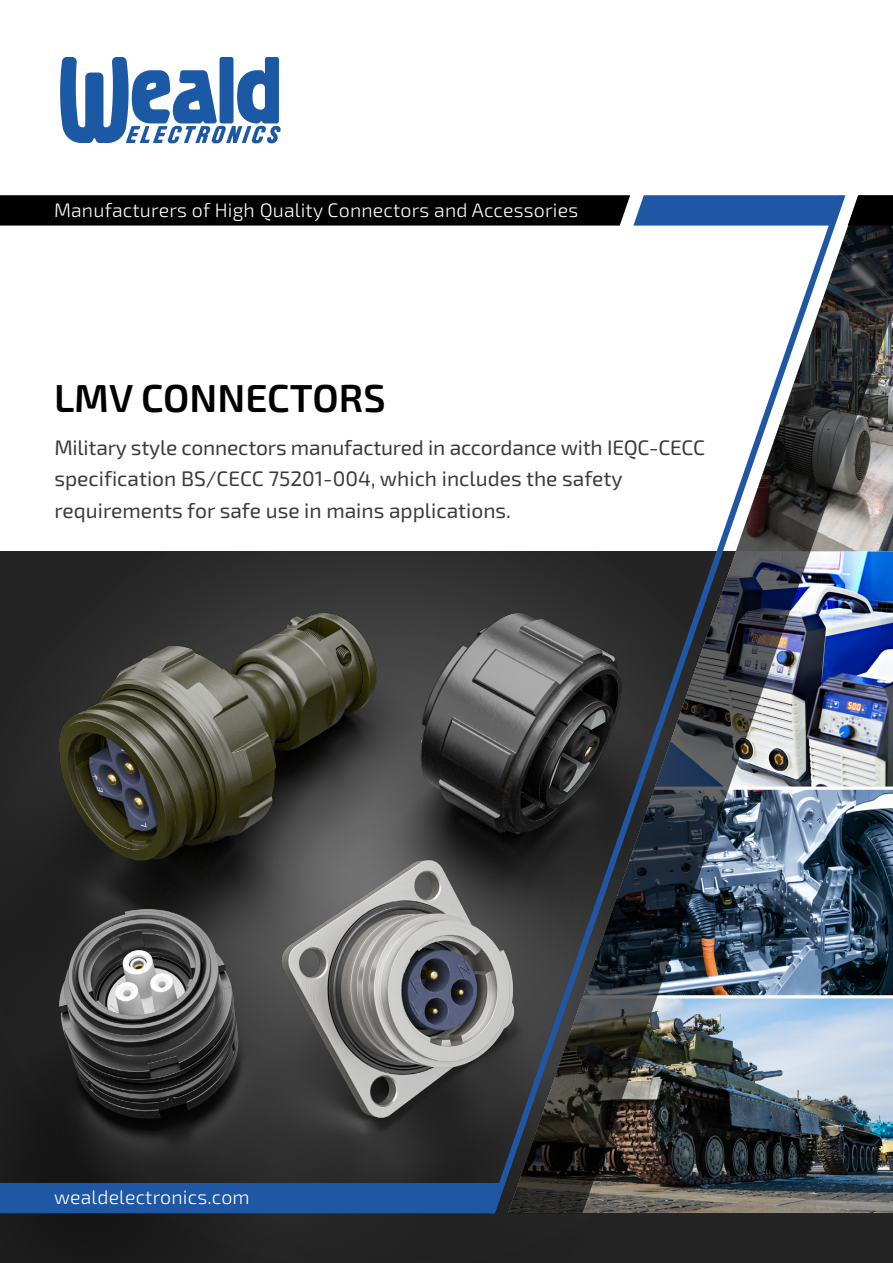
<style>
.page{position:relative;width:893px;height:1263px;background:#fff}
.page>*{position:absolute;margin:0;border:0;box-sizing:border-box;transform-origin:0 0}
.t1{font:600 39px "Exo 2";color:#000}
.t2{font:21px/31.5px "Exo 2";color:#3c3c3b}
.t3{font:300 19.5px "Exo 2";letter-spacing:.01em;color:#fff}
</style>
<div class="page">
<img style="left:0;top:551px;width:845px;height:712px">
<svg style="left:60px;top:57px;width:221px;height:86px"></svg>
<img style="left:851px;top:226px;width:42px;height:987px">
<img style="left:483px;top:195px;width:368px;height:1024px">
<svg style="left:848px;top:195px;width:45px;height:31px"></svg>
<svg style="left:0;top:1182px;width:506px;height:32px;background:#1f539b"></svg>
<svg style="left:0;top:195px;width:840px;height:31px;background:#101d2f"></svg>
<p class="t3" style="left:54px;top:199px;width:526px">Manufacturers of High Quality Connectors and Accessories</p>
<h1 class="t1" style="left:54px;top:375px;width:333px">LMV CONNECTORS</h1>
<p class="t2" style="left:54px;top:432px;width:652px">Military style connectors manufactured in accordance with IEQC-CECC specification BS/CECC 75201-004, which includes the safety requirements for safe use in mains applications.</p>
<p class="t3" style="left:54px;top:1185px;width:197px">wealdelectronics.com</p>
</div>
